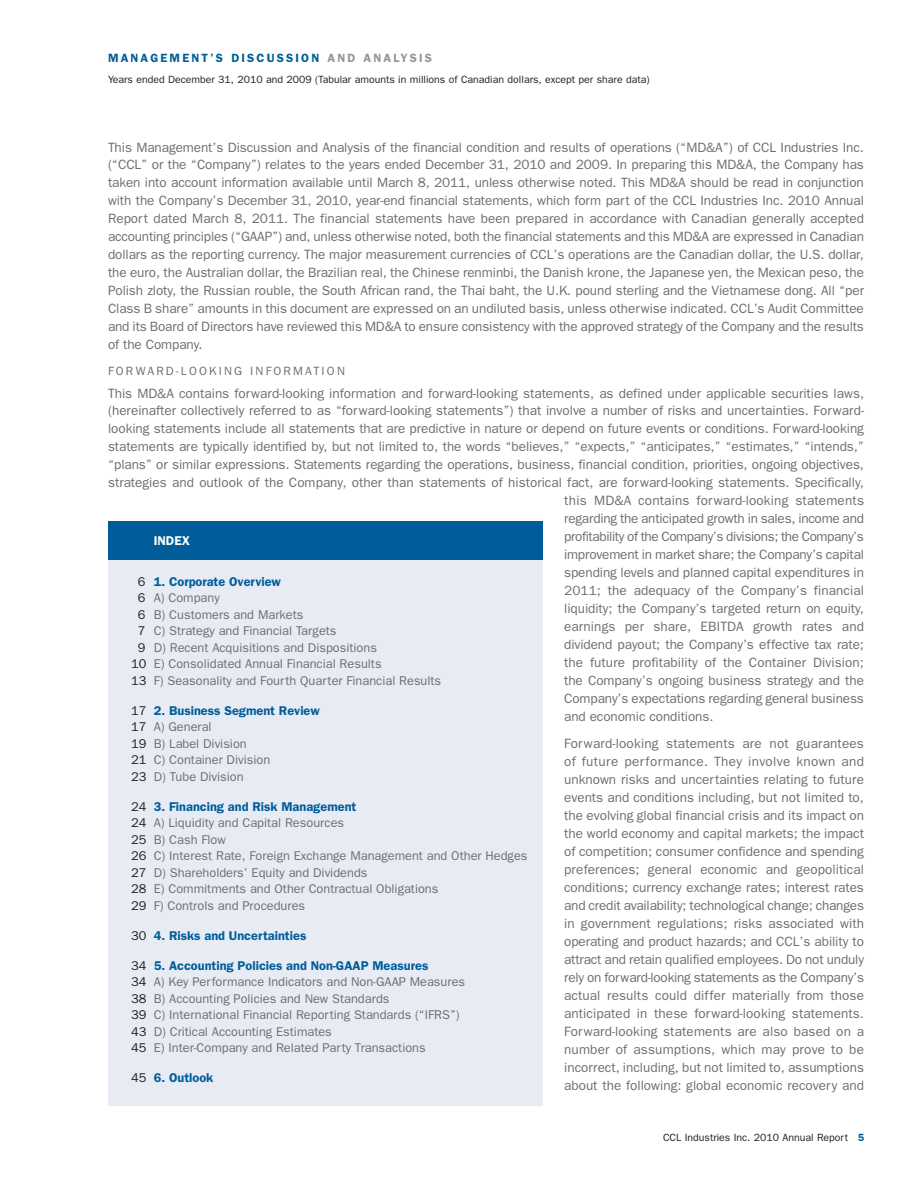
<style>
.page{position:relative;width:918px;height:1188px;background:#fff}
.page>*{position:absolute;margin:0;border:0;box-sizing:border-box;transform-origin:0 0}
.t1{font:13.5px/18px "Franklin Gothic";letter-spacing:-.005em;color:#6d6e70;text-align:justify}
.t2{font:13.5px "Franklin Gothic";letter-spacing:-.03em;color:#6d6e70}
.t3{font:12.75px/16.5px "Franklin Gothic";color:#6d6e70}
.t4{font:600 12.75px "Franklin Gothic";color:#005d99}
.t5{font:600 12.75px "Franklin Gothic";color:#fff}
.t6{font:600 12px "Franklin Gothic";letter-spacing:.18em;color:#005d99}
.t7{font:12px "Franklin Gothic";letter-spacing:.18em;color:#6d6e70}
.t8{font:10.5px "Franklin Gothic";color:#231f20}
.s1{color:#939598}
.s2{font-weight:400;color:#231f20}
.s3{color:#231f20}
.s4{font-weight:600;color:#005d99}
</style>
<div class="page">
<div style="left:108px;top:521px;width:435px;height:585px;background:#e7ebf4"></div>
<div style="left:108px;top:521px;width:435px;height:39px;background:#005d99"></div>
<p class="t6" style="left:108px;top:54px;width:326px">MANAGEMENT’S DISCUSSION <span class="s1">AND ANALYSIS</span></p>
<p class="t8" style="left:108px;top:76px;width:543px">Years ended December 31, 2010 and 2009 (Tabular amounts in millions of Canadian dollars, except per share data)</p>
<p class="t1" style="left:108px;top:139px;width:758px">This Management’s Discussion and Analysis of the financial condition and results of operations (“MD&amp;A”) of CCL Industries Inc. (“CCL” or the “Company”) relates to the years ended December 31, 2010 and 2009. In preparing this MD&amp;A, the Company has taken into account information available until March 8, 2011, unless otherwise noted. This MD&amp;A should be read in conjunction with the Company’s December 31, 2010, year-end financial statements, which form part of the CCL Industries Inc. 2010 Annual Report dated March 8, 2011. The financial statements have been prepared in accordance with Canadian generally accepted accounting principles (“GAAP”) and, unless otherwise noted, both the financial statements and this MD&amp;A are expressed in Canadian dollars as the reporting currency. The major measurement currencies of CCL’s operations are the Canadian dollar, the U.S. dollar, the euro, the Australian dollar, the Brazilian real, the Chinese renminbi, the Danish krone, the Japanese yen, the Mexican peso, the Polish zloty, the Russian rouble, the South African rand, the Thai baht, the U.K. pound sterling and the Vietnamese dong. All “per Class B share” amounts in this document are expressed on an undiluted basis, unless otherwise indicated. CCL’s Audit Committee and its Board of Directors have reviewed this MD&amp;A to ensure consistency with the approved strategy of the Company and the results of the Company.</p>
<p class="t7" style="left:108px;top:367px;width:238px">FORWARD-LOOKING INFORMATION</p>
<p class="t1" style="left:108px;top:385px;width:758px">This MD&amp;A contains forward-looking information and forward-looking statements, as defined under applicable securities laws,</p>
<p class="t1" style="left:108px;top:403px;width:757px">(hereinafter collectively referred to as “forward-looking statements”) that involve a number of risks and uncertainties. Forward-</p>
<p class="t1" style="left:108px;top:421px;width:758px">looking statements include all statements that are predictive in nature or depend on future events or conditions. Forward-looking</p>
<p class="t1" style="left:108px;top:439px;width:758px">statements are typically identified by, but not limited to, the words “believes,” “expects,” “anticipates,” “estimates,” “intends,”</p>
<p class="t1" style="left:108px;top:457px;width:758px">“plans” or similar expressions. Statements regarding the operations, business, financial condition, priorities, ongoing objectives,</p>
<p class="t1" style="left:108px;top:475px;width:757px">strategies and outlook of the Company, other than statements of historical fact, are forward-looking statements. Specifically,</p>
<p class="t1" style="left:564px;top:493px;width:301px">this MD&amp;A contains forward-looking statements</p>
<p class="t1" style="left:564px;top:511px;width:301px">regarding the anticipated growth in sales, income and</p>
<p class="t2" style="left:564px;top:532px;width:301px">profitability of the Company’s divisions; the Company’s</p>
<p class="t1" style="left:564px;top:547px;width:301px">improvement in market share; the Company’s capital</p>
<p class="t1" style="left:564px;top:565px;width:301px">spending levels and planned capital expenditures in</p>
<p class="t1" style="left:564px;top:583px;width:301px">2011; the adequacy of the Company’s financial</p>
<p class="t1" style="left:564px;top:601px;width:301px">liquidity; the Company’s targeted return on equity,</p>
<p class="t1" style="left:564px;top:619px;width:301px">earnings per share, EBITDA growth rates and</p>
<p class="t1" style="left:564px;top:637px;width:301px">dividend payout; the Company’s effective tax rate;</p>
<p class="t1" style="left:564px;top:655px;width:301px">the future profitability of the Container Division;</p>
<p class="t1" style="left:564px;top:673px;width:301px">the Company’s ongoing business strategy and the</p>
<p class="t1" style="left:564px;top:691px;width:301px">Company’s expectations regarding general business</p>
<p class="t1" style="left:564px;top:709px;width:151px">and economic conditions.</p>
<p class="t1" style="left:564px;top:736px;width:301px">Forward-looking statements are not guarantees of future performance. They involve known and unknown risks and uncertainties relating to future events and conditions including, but not limited to, the evolving global financial crisis and its impact on the world economy and capital markets; the impact of competition; consumer confidence and spending preferences; general economic and geopolitical conditions; currency exchange rates; interest rates and credit availability; technological change; changes in government regulations; risks associated with operating and product hazards; and CCL’s ability to attract and retain qualified employees. Do not unduly rely on forward-looking statements as the Company’s actual results could differ materially from those anticipated in these forward-looking statements.<br>Forward-looking statements are also based on a number of assumptions, which may prove to be incorrect, including, but not limited to, assumptions about the following: global economic recovery and</p>
<p class="t5" style="left:154px;top:537px;width:38px">INDEX</p>
<p class="t4" style="left:138px;top:577px;width:145px"><span class="s2">6</span> 1. Corporate Overview</p>
<p class="t3" style="left:138px;top:591px;width:83px"><span class="s3">6</span> A) Company</p>
<p class="t3" style="left:138px;top:607px;width:167px"><span class="s3">6</span> B) Customers and Markets</p>
<p class="t3" style="left:138px;top:624px;width:200px"><span class="s3">7</span> C) Strategy and Financial Targets</p>
<p class="t3" style="left:138px;top:640px;width:241px"><span class="s3">9</span> D) Recent Acquisitions and Dispositions</p>
<p class="t3" style="left:131px;top:657px;width:252px"><span class="s3">10</span> E) Consolidated Annual Financial Results</p>
<p class="t3" style="left:131px;top:673px;width:312px"><span class="s3">13</span> F) Seasonality and Fourth Quarter Financial Results</p>
<p class="t3" style="left:131px;top:703px;width:190px"><span class="s3">17</span> <span class="s4">2. Business Segment Review<br></span><span class="s3">17</span> A) General<br><span class="s3">19</span> B) Label Division<br><span class="s3">21</span> C) Container Division<br><span class="s3">23</span> D) Tube Division</p>
<p class="t3" style="left:131px;top:799px;width:398px"><span class="s3">24</span> <span class="s4">3. Financing and Risk Management<br></span><span class="s3">24</span> A) Liquidity and Capital Resources<br><span class="s3">25</span> B) Cash Flow<br><span class="s3">26</span> C) Interest Rate, Foreign Exchange Management and Other Hedges <span class="s3">27</span> D) Shareholders’ Equity and Dividends<br><span class="s3">28</span> E) Commitments and Other Contractual Obligations<br><span class="s3">29</span> F) Controls and Procedures</p>
<p class="t4" style="left:131px;top:931px;width:177px"><span class="s2">30</span> 4. Risks and Uncertainties</p>
<p class="t3" style="left:131px;top:958px;width:336px"><span class="s3">34</span> <span class="s4">5. Accounting Policies and Non-GAAP Measures<br></span><span class="s3">34</span> A) Key Performance Indicators and Non-GAAP Measures <span class="s3">38</span> B) Accounting Policies and New Standards<br><span class="s3">39</span> C) International Financial Reporting Standards (“IFRS”)<br><span class="s3">43</span> D) Critical Accounting Estimates<br><span class="s3">45</span> E) Inter-Company and Related Party Transactions</p>
<p class="t4" style="left:131px;top:1074px;width:84px"><span class="s2">45</span> 6. Outlook</p>
<p class="t8" style="left:663px;top:1134px;width:202px">CCL Industries Inc. 2010 Annual Report <span class="s4">5</span></p>
</div>
